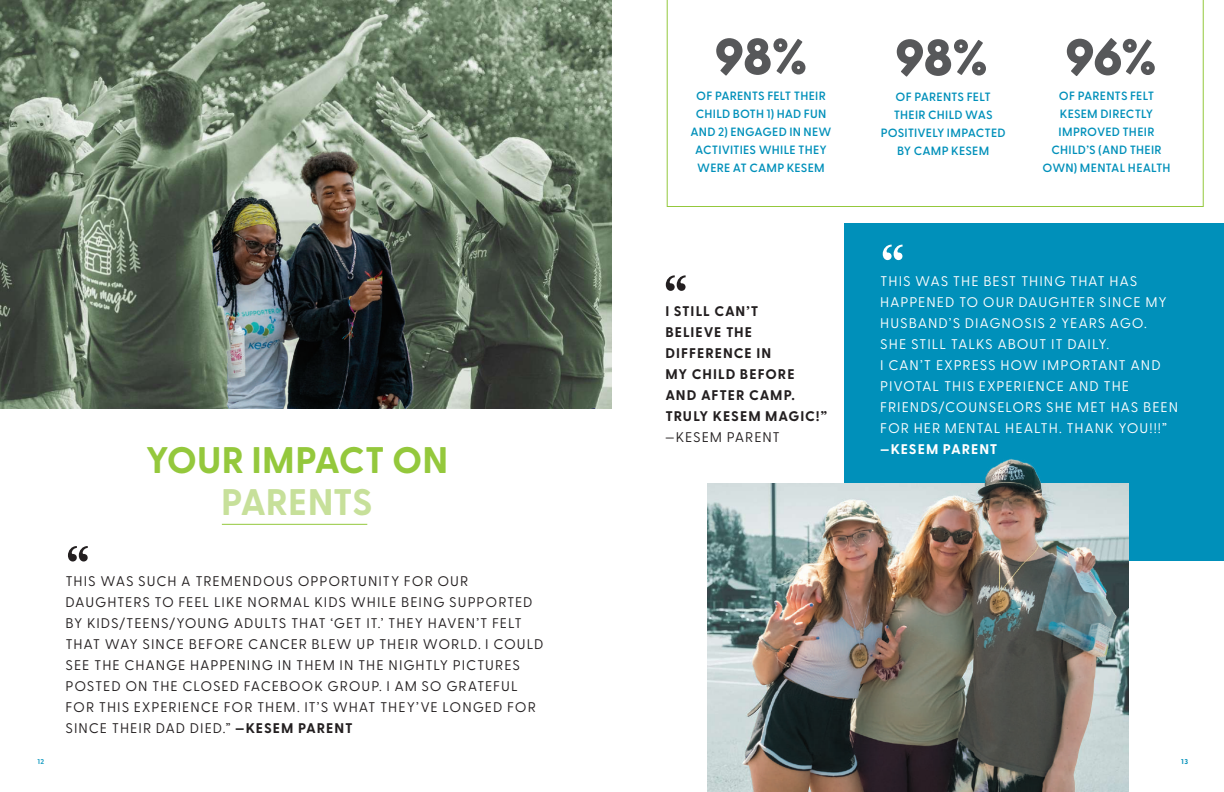
<style>
.page{position:relative;width:1224px;height:792px;background:#fff}
.page>*{position:absolute;margin:0;border:0;box-sizing:border-box;transform-origin:0 0}
.t1{font:72px "Greycliff CF";color:#231f20}
.t2{font:72px "Greycliff CF";color:#fff}
.t3{font:800 51px "Greycliff CF";color:#57585a}
.t4{font:700 37px "Greycliff CF";color:#94c83c}
.t5{font:700 37px "Greycliff CF";letter-spacing:-.015em;color:#c7e09a}
.t6{font:14px/21px "Greycliff CF";letter-spacing:.06em;color:#231f20}
.t7{font:14px/21px "Greycliff CF";letter-spacing:.055em;color:#fff}
.t8{font:700 14px/21px "Greycliff CF";letter-spacing:.065em;color:#231f20}
.t9{font:700 14px "Greycliff CF";letter-spacing:.065em;color:#fff}
.t10{font:600 12px/18px "Greycliff CF";letter-spacing:.01em;color:#0090ba;text-align:center}
.t11{font:700 7px "Greycliff CF";color:#1c9ec3}
.t12{font:700 7px "Greycliff CF";color:#0090ba}
.s1{font-weight:700}
</style>
<div class="page">
<div style="left:844px;top:223px;width:380px;height:338px;background:#0090ba"></div>
<img style="left:0;top:0;width:611px;height:409px">
<hr style="left:222px;top:524px;width:145px;height:1px;background:#94c83c">
<img style="left:708px;top:459px;width:420px;height:333px">
<svg style="left:667px;top:0;width:537px;height:207px"></svg>
<h2 class="t3" style="left:715px;top:25px;width:95px">98%</h2>
<h2 class="t3" style="left:895px;top:26px;width:95px">98%</h2>
<h2 class="t3" style="left:1065px;top:26px;width:93px">96%</h2>
<p class="t10" style="left:881px;top:88px;width:126px">OF PARENTS FELT<br>THEIR CHILD WAS<br>POSITIVELY IMPACTED<br>BY CAMP KESEM</p>
<p class="t10" style="left:691px;top:87px;width:143px">OF PARENTS FELT THEIR<br>CHILD BOTH 1) HAD FUN<br>AND 2) ENGAGED IN NEW<br>ACTIVITIES WHILE THEY<br>WERE AT CAMP KESEM</p>
<p class="t10" style="left:1043px;top:87px;width:130px">OF PARENTS FELT<br>KESEM DIRECTLY<br>IMPROVED THEIR<br>CHILD’S (AND THEIR<br>OWN) MENTAL HEALTH</p>
<h1 class="t1" style="left:65px;top:531px;width:26px">“</h1>
<h3 class="t4" style="left:146px;top:437px;width:304px">YOUR IMPACT ON</h3>
<h3 class="t5" style="left:221px;top:479px;width:153px">PARENTS</h3>
<p class="t6" style="left:65px;top:570px;width:480px">THIS WAS SUCH A TREMENDOUS OPPORTUNITY FOR OUR DAUGHTERS TO FEEL LIKE NORMAL KIDS WHILE BEING SUPPORTED BY KIDS/TEENS/YOUNG ADULTS THAT ‘GET IT.’ THEY HAVEN’T FELT THAT WAY SINCE BEFORE CANCER BLEW UP THEIR WORLD. I COULD SEE THE CHANGE HAPPENING IN THEM IN THE NIGHTLY PICTURES POSTED ON THE CLOSED FACEBOOK GROUP. I AM SO GRATEFUL FOR THIS EXPERIENCE FOR THEM. IT’S WHAT THEY’VE LONGED FOR SINCE THEIR DAD DIED.” <span class="s1">—KESEM PARENT</span></p>
<h1 class="t1" style="left:663px;top:260px;width:26px">“</h1>
<p class="t8" style="left:665px;top:301px;width:163px">I STILL CAN’T<br>BELIEVE THE<br>DIFFERENCE IN<br>MY CHILD BEFORE<br>AND AFTER CAMP.<br>TRULY KESEM MAGIC!”</p>
<p class="t6" style="left:665px;top:427px;width:116px">—KESEM PARENT</p>
<h1 class="t2" style="left:880px;top:229px;width:26px">“</h1>
<p class="t7" style="left:880px;top:270px;width:299px">THIS WAS THE BEST THING THAT HAS HAPPENED TO OUR DAUGHTER SINCE MY HUSBAND’S DIAGNOSIS 2 YEARS AGO.<br>SHE STILL TALKS ABOUT IT DAILY.<br>I CAN’T EXPRESS HOW IMPORTANT AND PIVOTAL THIS EXPERIENCE AND THE FRIENDS/COUNSELORS SHE MET HAS BEEN FOR HER MENTAL HEALTH. THANK YOU!!!”</p>
<p class="t9" style="left:880px;top:440px;width:119px">—KESEM PARENT</p>
<p class="t11" style="left:37px;top:758px;width:8px">12</p>
<p class="t12" style="left:1181px;top:758px;width:8px">13</p>
</div>
